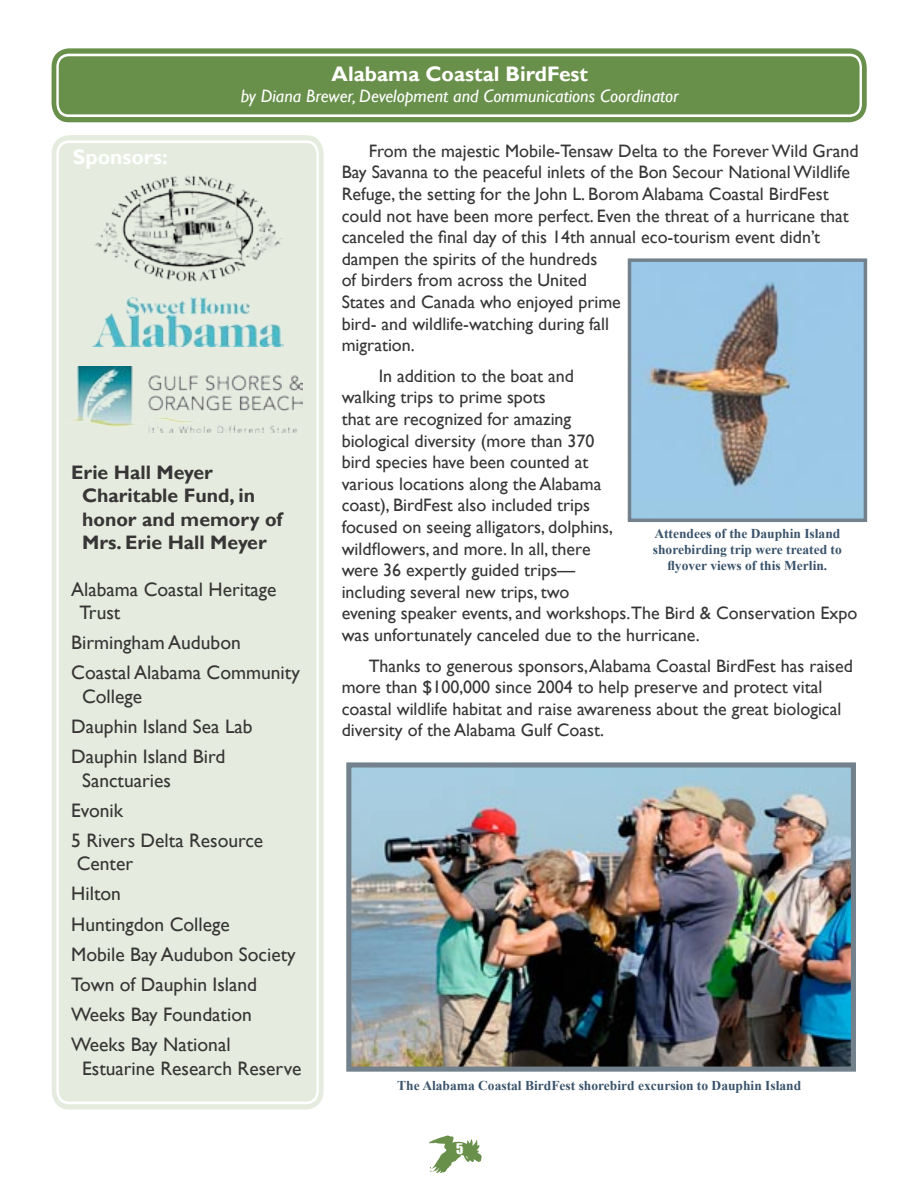
<style>
.page{position:relative;width:918px;height:1188px;background:#fff}
.page>*{position:absolute;margin:0;border:0;box-sizing:border-box;transform-origin:0 0}
.t1{font:700 21px "Gill Sans";color:#fff}
.t2{font:19.5px/30.2px "Gill Sans";color:#373535}
.t3{font:700 19.5px/23.4px "Gill Sans";color:#373535}
.t4{font:18px/21.6px "Gill Sans";color:#373535}
.t5{font:italic 18px "Gill Sans";color:#fff}
.t6{font:700 13.5px/16.2px "Times New Roman";color:#3a536b;text-align:center}
.t7{font:13.5px "Impact";color:#fff}
</style>
<div class="page">
<svg style="left:429px;top:1136px;width:53px;height:37px"></svg>
<svg style="left:51px;top:48px;width:816px;height:75px;background:#88a771"></svg>
<svg style="left:55px;top:52px;width:808px;height:64px;background:#739757"></svg>
<svg style="left:51px;top:135px;width:273px;height:975px"></svg>
<div style="left:55px;top:139px;width:265px;height:964px;background:#e5ecdf"></div>
<img style="left:92px;top:172px;width:191px;height:111px">
<img style="left:91px;top:297px;width:192px;height:50px">
<img style="left:66px;top:367px;width:236px;height:66px">
<img style="left:352px;top:768px;width:498px;height:298px">
<div style="left:346px;top:762px;width:510px;height:310px;border:5px solid #72818b"></div>
<img style="left:632px;top:262px;width:231px;height:256px">
<div style="left:628px;top:258px;width:239px;height:264px;border:3px solid #72818b"></div>
<p class="t1" style="left:332px;top:62px;width:258px">Alabama Coastal BirdFest</p>
<p class="t5" style="left:241px;top:86px;width:440px">by Diana Brewer, Development and Communications Coordinator</p>
<p class="t4" style="left:342px;top:140px;width:519px;text-indent:27px">From the majestic Mobile-Tensaw Delta to the Forever Wild Grand Bay Savanna to the peaceful inlets of the Bon Secour National Wildlife Refuge, the setting for the John L. Borom Alabama Coastal BirdFest could not have been more perfect. Even the threat of a hurricane that canceled the final day of this 14th annual eco-tourism event didn’t dampen the spirits of the hundreds<br>of birders from across the United<br>States and Canada who enjoyed prime<br>bird- and wildlife-watching during fall<br>migration.</p>
<p class="t4" style="left:342px;top:365px;width:517px;text-indent:37px">In addition to the boat and<br>walking trips to prime spots<br>that are recognized for amazing<br>biological diversity (more than 370<br>bird species have been counted at<br>various locations along the Alabama<br>coast), BirdFest also included trips<br>focused on seeing alligators, dolphins,<br>wildflowers, and more. In all, there<br>were 36 expertly guided trips—<br>including several new trips, two<br>evening speaker events, and workshops.The Bird &amp; Conservation Expo was unfortunately canceled due to the hurricane.</p>
<p class="t4" style="left:342px;top:655px;width:513px;text-indent:27px">Thanks to generous sponsors, Alabama Coastal BirdFest has raised more than $100,000 since 2004 to help preserve and protect vital coastal wildlife habitat and raise awareness about the great biological diversity of the Alabama Gulf Coast.</p>
<p class="t1" style="left:73px;top:144px;width:97px">Sponsors:</p>
<p class="t3" style="left:82px;top:461px;width:202px;text-indent:-11px">Erie Hall Meyer<br>Charitable Fund, in honor and memory of<br>Mrs. Erie Hall Meyer</p>
<p class="t2" style="left:80px;top:578px;width:199px;line-height:23.4px;text-indent:-8px">Alabama Coastal Heritage<br>Trust</p>
<p class="t2" style="left:71px;top:628px;width:230px">Birmingham Audubon<br>Coastal Alabama Community</p>
<p class="t2" style="left:71px;top:682px;width:183px;text-indent:11px">College<br>Dauphin Island Sea Lab<br>Dauphin Island Bird</p>
<p class="t2" style="left:71px;top:765px;width:194px;text-indent:11px">Sanctuaries<br>Evonik<br>5 Rivers Delta Resource</p>
<p class="t2" style="left:71px;top:849px;width:226px">Center<br>Hilton<br>Huntingdon College<br>Mobile Bay Audubon Society<br>Town of Dauphin Island<br>Weeks Bay Foundation<br>Weeks Bay National</p>
<p class="t2" style="left:82px;top:1053px;width:221px">Estuarine Research Reserve</p>
<p class="t6" style="left:653px;top:525px;width:190px">Attendees of the Dauphin Island shorebirding trip were treated to flyover views of this Merlin.</p>
<p class="t6" style="left:397px;top:1077px;width:406px">The Alabama Coastal BirdFest shorebird excursion to Dauphin Island</p>
<p class="t7" style="left:456px;top:1138px;width:9px">5</p>
</div>
